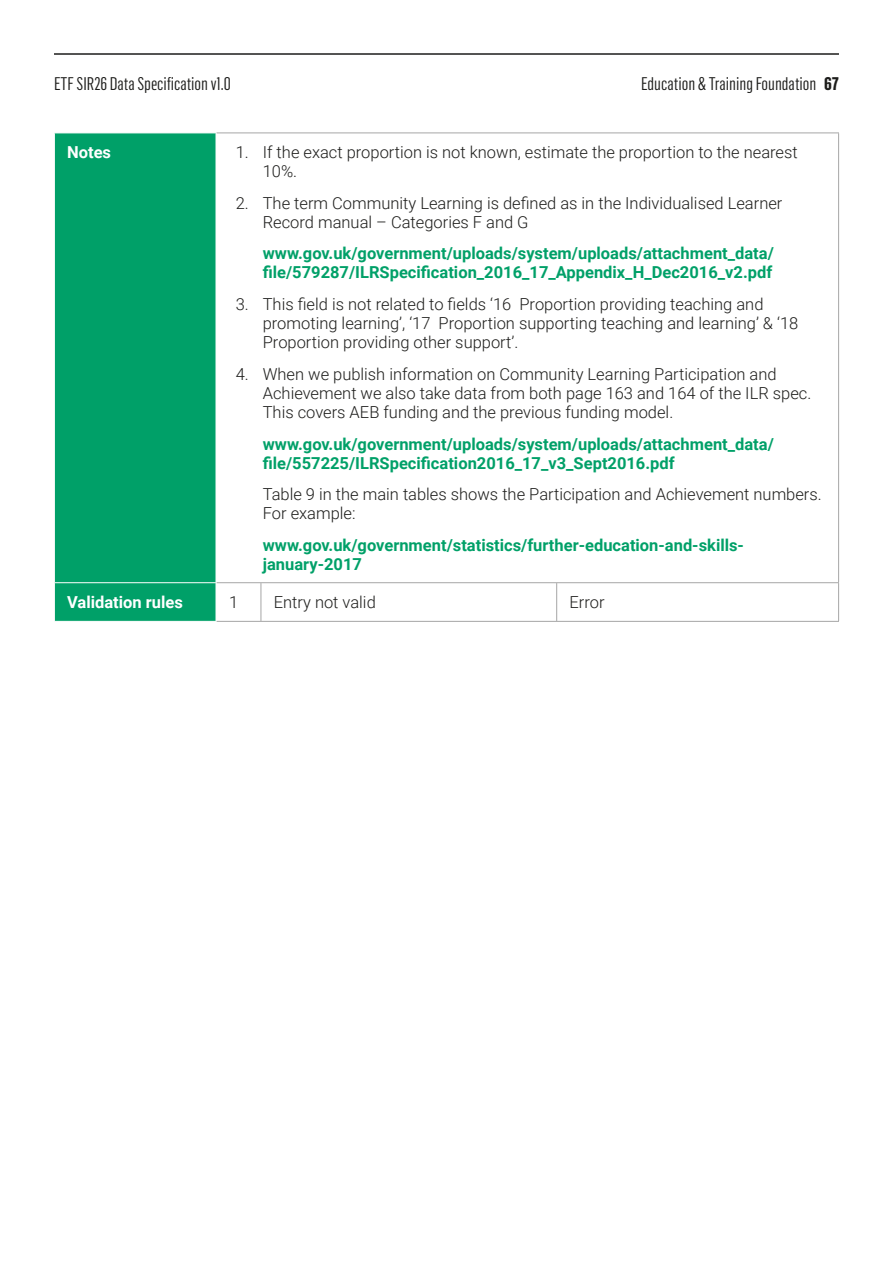
<style>
.page{position:relative;width:893px;height:1263px;background:#fff}
.page>*{position:absolute;margin:0;border:0;box-sizing:border-box;transform-origin:0 0}
.t1{font:18px "Flama Condensed";color:#1d1d1b}
.t2{font:300 16.5px/18.9px "Roboto";color:#1d1d1b}
.t3{font:700 16.5px/18.9px "Roboto";color:#00a068}
.t4{font:700 16.5px "Roboto";color:#fff}
.s1{font-weight:700}
</style>
<div class="page">
<hr style="left:54px;top:53px;width:785px;height:2px;background:#1d1d1b">
<div style="left:55px;top:134px;width:161px;height:487px;background:#00a068"></div>
<hr style="left:216px;top:133px;width:623px;height:1px;background:#a6a6a6">
<hr style="left:216px;top:582px;width:623px;height:1px;background:#a6a6a6">
<hr style="left:216px;top:621px;width:623px;height:1px;background:#a6a6a6">
<hr style="left:838px;top:133px;width:1px;height:449px;background:#a6a6a6">
<hr style="left:838px;top:583px;width:1px;height:38px;background:#a6a6a6">
<hr style="left:216px;top:133px;width:1px;height:449px;background:#fff">
<hr style="left:54px;top:582px;width:162px;height:1px;background:#fff">
<hr style="left:261px;top:583px;width:1px;height:38px;background:#a6a6a6">
<hr style="left:556px;top:583px;width:1px;height:38px;background:#a6a6a6">
<p class="t1" style="left:54px;top:72px;width:178px">ETF SIR26 Data Specification v1.0</p>
<p class="t1" style="left:641px;top:72px;width:199px">Education &amp; Training Foundation <span class="s1">67</span></p>
<p class="t4" style="left:67px;top:141px;width:45px">Notes</p>
<p class="t2" style="left:263px;top:142px;width:536px;text-indent:-27px">1. If the exact proportion is not known, estimate the proportion to the nearest<br>10%.</p>
<p class="t2" style="left:263px;top:193px;width:521px;text-indent:-27px">2. The term Community Learning is defined as in the Individualised Learner<br>Record manual – Categories F and G</p>
<p class="t3" style="left:263px;top:244px;width:513px">www.gov.uk/government/uploads/system/uploads/attachment_data/ file/579287/ILRSpecification_2016_17_Appendix_H_Dec2016_v2.pdf</p>
<p class="t2" style="left:263px;top:294px;width:537px;text-indent:-27px">3. This field is not related to fields ‘16 Proportion providing teaching and promoting learning’, ‘17 Proportion supporting teaching and learning’ &amp; ‘18<br>Proportion providing other support’.</p>
<p class="t2" style="left:263px;top:364px;width:550px;text-indent:-27px">4. When we publish information on Community Learning Participation and<br>Achievement we also take data from both page 163 and 164 of the ILR spec.<br>This covers AEB funding and the previous funding model.</p>
<p class="t3" style="left:263px;top:434px;width:513px">www.gov.uk/government/uploads/system/uploads/attachment_data/ file/557225/ILRSpecification2016_17_v3_Sept2016.pdf</p>
<p class="t2" style="left:263px;top:484px;width:560px">Table 9 in the main tables shows the Participation and Achievement numbers.<br>For example:</p>
<p class="t3" style="left:263px;top:535px;width:483px">www.gov.uk/government/statistics/further-education-and-skills&shy;january-2017</p>
<p class="t4" style="left:67px;top:590px;width:117px">Validation rules</p>
<p class="t2" style="left:229px;top:592px;width:11px">1</p>
<p class="t2" style="left:274px;top:592px;width:104px">Entry not valid</p>
<p class="t2" style="left:569px;top:592px;width:37px">Error</p>
</div>
